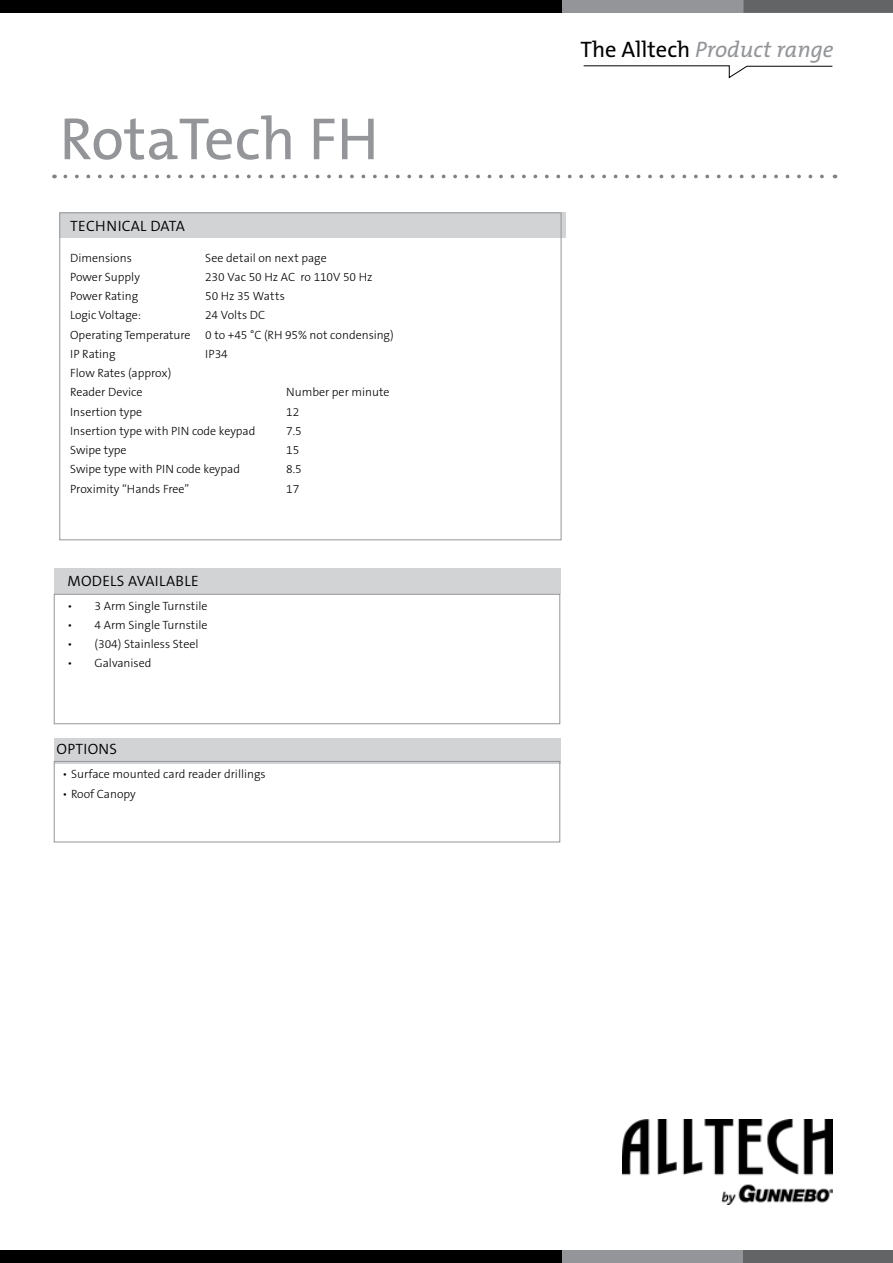
<style>
.page{position:relative;width:893px;height:1263px;background:#fff}
.page>*{position:absolute;margin:0;border:0;box-sizing:border-box;transform-origin:0 0}
.t1{font:60px "The Mix BCE W5 Pla";color:#939598}
.t2{font:22.5px "The Mix BCE W5 Pla IT";color:#939598}
.t3{font:15px "The Mix BCE W4 Se Lig";letter-spacing:.02em;color:#000}
.t4{font:12px/19.2px "The Sans BCE W3 Lig";color:#000}
.s1{font-family:"The Mix BCE W5 Pla";color:#000}
</style>
<div class="page">
<svg style="left:65px;top:175px;width:770px;height:3px"></svg>
<img style="left:622px;top:1119px;width:210px;height:85px">
<div style="left:60px;top:213px;width:506px;height:25px;background:#d1d3d4"></div>
<div style="left:54px;top:568px;width:506px;height:26px;background:#d1d3d4"></div>
<div style="left:54px;top:738px;width:506px;height:25px;background:#d1d3d4"></div>
<div style="left:60px;top:213px;width:501px;height:327px;border:1px solid #939598"></div>
<div style="left:54px;top:594px;width:506px;height:130px;border:1px solid #939598"></div>
<div style="left:54px;top:761px;width:506px;height:81px;border:1px solid #939598"></div>
<div style="left:0;top:1250px;width:893px;height:13px;background:#000"></div>
<div style="left:563px;top:1250px;width:330px;height:13px;background:#939598"></div>
<div style="left:744px;top:1250px;width:149px;height:13px;background:#636466"></div>
<div style="left:0;top:0;width:893px;height:13px;background:#000"></div>
<div style="left:563px;top:0;width:330px;height:13px;background:#939598"></div>
<div style="left:743px;top:0;width:150px;height:13px;background:#636466"></div>
<svg style="left:583px;top:65px;width:250px;height:14px"></svg>
<h1 class="t1" style="left:60px;top:100px;width:321px">RotaTech FH</h1>
<p class="t3" style="left:70px;top:217px;width:116px">TECHNICAL DATA</p>
<p class="t4" style="left:70px;top:248px;width:63px">Dimensions</p>
<p class="t4" style="left:205px;top:248px;width:123px">See detail on next page</p>
<p class="t4" style="left:70px;top:267px;width:71px">Power Supply</p>
<p class="t4" style="left:205px;top:267px;width:169px">230 Vac 50 Hz AC ro 110V 50 Hz</p>
<p class="t4" style="left:70px;top:286px;width:70px">Power Rating</p>
<p class="t4" style="left:205px;top:286px;width:81px">50 Hz 35 Watts</p>
<p class="t4" style="left:70px;top:306px;width:72px">Logic Voltage:</p>
<p class="t4" style="left:70px;top:306px;width:325px;text-indent:135px">24 Volts DC<br>Operating Temperature 0 to +45 °C (RH 95% not condensing)<br>IP Rating</p>
<p class="t4" style="left:205px;top:344px;width:24px">IP34</p>
<p class="t4" style="left:70px;top:363px;width:103px">Flow Rates (approx)<br>Reader Device</p>
<p class="t4" style="left:286px;top:383px;width:105px">Number per minute</p>
<p class="t4" style="left:70px;top:402px;width:73px">Insertion type</p>
<p class="t4" style="left:286px;top:402px;width:15px">12</p>
<p class="t4" style="left:70px;top:421px;width:187px">Insertion type with PIN code keypad</p>
<p class="t4" style="left:286px;top:421px;width:17px">7.5</p>
<p class="t4" style="left:70px;top:440px;width:58px">Swipe type</p>
<p class="t4" style="left:286px;top:440px;width:15px">15</p>
<p class="t4" style="left:70px;top:460px;width:171px">Swipe type with PIN code keypad</p>
<p class="t4" style="left:286px;top:460px;width:17px">8.5</p>
<p class="t4" style="left:70px;top:479px;width:121px">Proximity “Hands Free”</p>
<p class="t4" style="left:286px;top:479px;width:15px">17</p>
<p class="t3" style="left:68px;top:571px;width:133px">MODELS AVAILABLE</p>
<p class="t4" style="left:68px;top:596px;width:141px">• 3 Arm Single Turnstile</p>
<p class="t4" style="left:68px;top:615px;width:141px">• 4 Arm Single Turnstile</p>
<p class="t4" style="left:68px;top:634px;width:133px">• (304) Stainless Steel</p>
<p class="t4" style="left:68px;top:654px;width:85px">• Galvanised</p>
<p class="t3" style="left:57px;top:739px;width:62px">OPTIONS</p>
<p class="t4" style="left:63px;top:765px;width:205px">• Surface mounted card reader drillings</p>
<p class="t4" style="left:63px;top:784px;width:75px">• Roof Canopy</p>
<h2 class="t2" style="left:580px;top:36px;width:254px"><span class="s1">The Alltech</span> Product range</h2>
</div>
